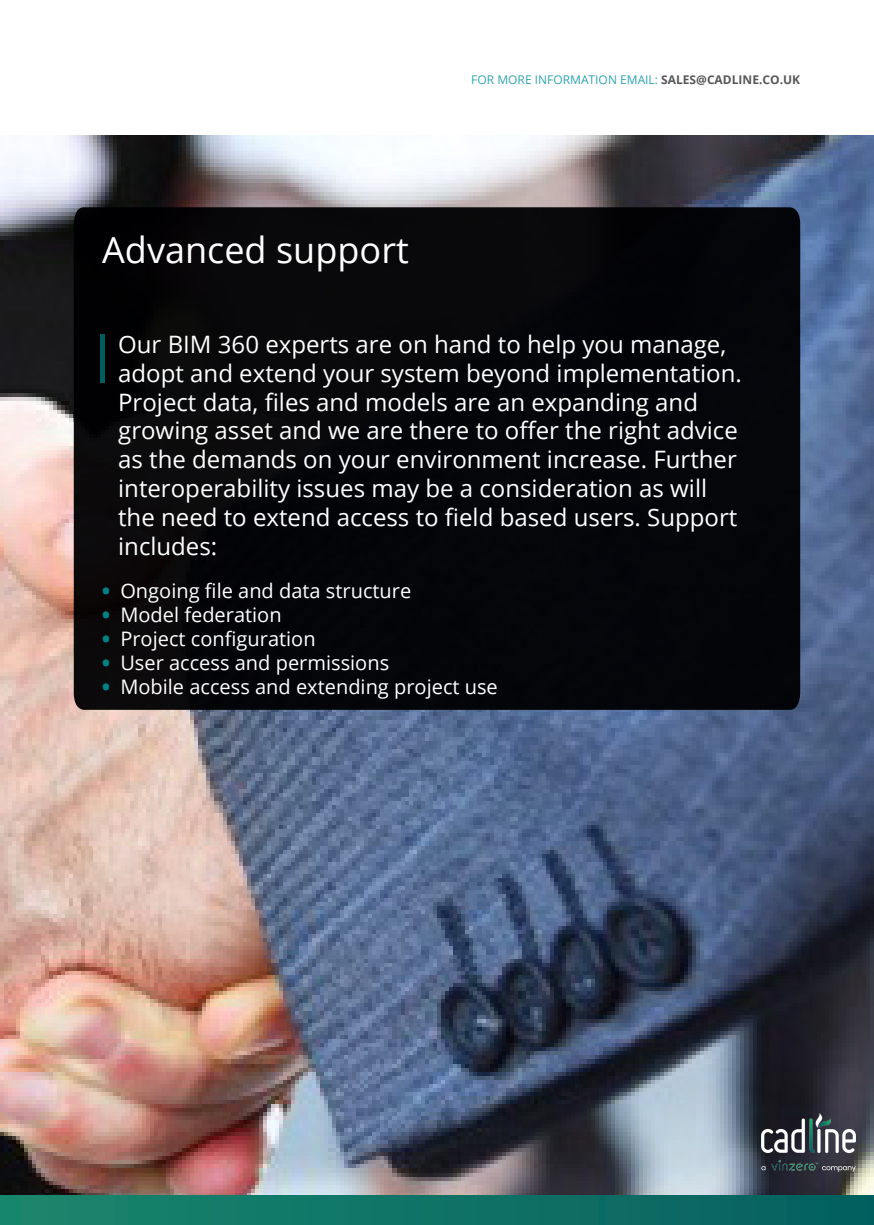
<style>
.page{position:relative;width:874px;height:1225px;background:#fff}
.page>*{position:absolute;margin:0;border:0;box-sizing:border-box;transform-origin:0 0}
.t1{font:36px "Open Sans";color:#fff}
.t2{font:24px/28.8px "Open Sans";color:#fff}
.t3{font:20px "Open Sans";color:#fff}
.t4{font:12px "Open Sans";color:#31a3ae}
.s1{font-weight:700;color:#57585a}
.s2{font-weight:800;color:#008080}
</style>
<div class="page">
<img style="left:0;top:135px;width:873px;height:1060px">
<div style="left:0;top:1195px;width:873px;height:30px;background:linear-gradient(to right,#1b866d,#055f5f)"></div>
<div style="left:74px;top:207px;width:725px;height:503px;background:#04060a"></div>
<hr style="left:100px;top:335px;width:4px;height:48px;background:#005f5e">
<img style="left:761px;top:1113px;width:94px;height:58px">
<p class="t1" style="left:102px;top:225px;width:308px">Advanced support</p>
<p class="t4" style="left:471px;top:71px;width:330px">FOR MORE INFORMATION EMAIL: <span class="s1">SALES@CADLINE.CO.UK</span></p>
<p class="t2" style="left:118px;top:329px;width:625px">Our BIM 360 experts are on hand to help you manage, adopt and extend your system beyond implementation.<br>Project data, files and models are an expanding and growing asset and we are there to offer the right advice as the demands on your environment increase. Further interoperability issues may be a consideration as will the need to extend access to field based users. Support includes:</p>
<p class="t3" style="left:102px;top:577px;width:310px"><span class="s2">•</span> Ongoing file and data structure</p>
<p class="t3" style="left:102px;top:601px;width:181px"><span class="s2">•</span> Model federation</p>
<p class="t3" style="left:102px;top:625px;width:215px"><span class="s2">•</span> Project configuration</p>
<p class="t3" style="left:102px;top:649px;width:288px"><span class="s2">•</span> User access and permissions</p>
<p class="t3" style="left:102px;top:673px;width:397px"><span class="s2">•</span> Mobile access and extending project use</p>
</div>
